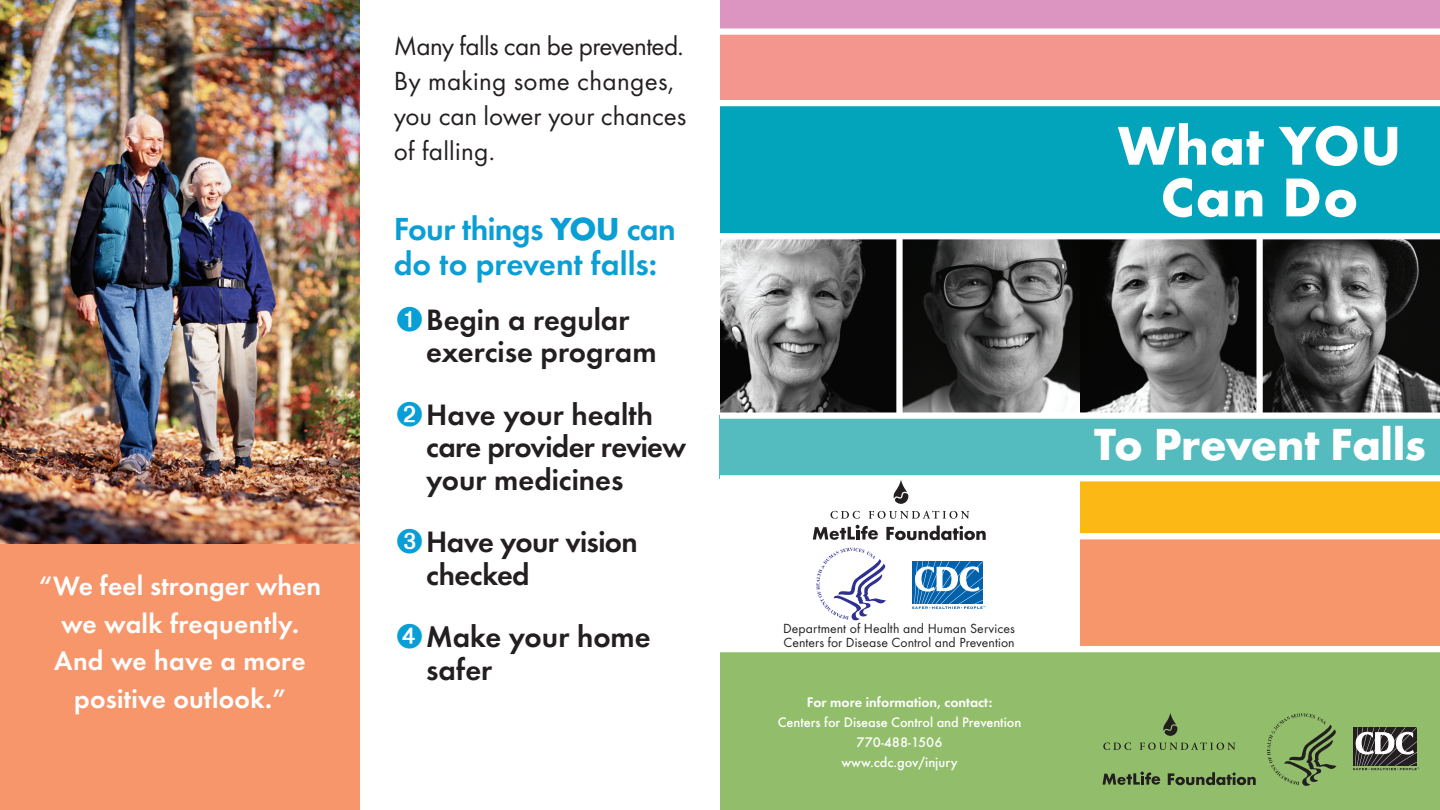
<style>
.page{position:relative;width:1440px;height:810px;background:#fff}
.page>*{position:absolute;margin:0;border:0;box-sizing:border-box;transform-origin:0 0}
.t1{font:700 56.62px/51.6px "Futura T";letter-spacing:.01em;color:#fff;text-align:center}
.t2{font:700 46.62px "Futura T";letter-spacing:-.01em;color:#fff}
.t3{font:600 33.12px/35px "Futura T";letter-spacing:-.015em;color:#089fd6}
.t4{font:600 30.62px/32.5px "Futura T";color:#231f20}
.t5{font:600 30.62px/32.5px "Futura T";letter-spacing:-.02em;color:#231f20}
.t6{font:600 27.5px/37.5px "Futura T";letter-spacing:.01em;color:#fff;text-align:center}
.t7{font:27.25px/35px "Futura T";letter-spacing:-.005em;color:#231f20}
.t8{font:500 14.38px/20px "Futura T";letter-spacing:-.005em;color:#fff;text-align:center}
.t9{font:600 14.38px "Futura T";color:#fff}
.t10{font:13.75px/13.8px "Futura T";letter-spacing:.005em;color:#231f20}
.s1{font-weight:700}
.s2{color:#089fd6}
</style>
<div class="page">
<div style="left:720px;top:648px;width:720px;height:162px;background:#92be6c"></div>
<img style="left:720px;top:239px;width:720px;height:173px">
<div style="left:1080px;top:478px;width:360px;height:57px;background:#fcb814"></div>
<div style="left:720px;top:415px;width:720px;height:64px;background:#54bcbe"></div>
<div style="left:720px;top:0;width:720px;height:31px;background:#dc94c0"></div>
<div style="left:1080px;top:535px;width:360px;height:115px;background:#f7966b"></div>
<div style="left:720px;top:102px;width:720px;height:135px;background:#02a4bc"></div>
<div style="left:1080px;top:533px;width:360px;height:6px;background:#fff"></div>
<div style="left:720px;top:646px;width:720px;height:6px;background:#fff"></div>
<div style="left:0;top:480px;width:360px;height:330px;background:#f7966b"></div>
<img style="left:0;top:0;width:360px;height:544px">
<div style="left:720px;top:412px;width:720px;height:7px;background:#fff"></div>
<div style="left:720px;top:233px;width:720px;height:6px;background:#fff"></div>
<div style="left:1257px;top:236px;width:6px;height:181px;background:#fff"></div>
<div style="left:720px;top:31px;width:720px;height:71px;background:#f5968e"></div>
<div style="left:720px;top:28px;width:720px;height:7px;background:#fff"></div>
<div style="left:720px;top:100px;width:720px;height:6px;background:#fff"></div>
<div style="left:896px;top:235px;width:7px;height:181px;background:#fff"></div>
<div style="left:720px;top:475px;width:720px;height:6px;background:#fff"></div>
<svg style="left:813px;top:525px;width:65px;height:15px"></svg>
<svg style="left:886px;top:526px;width:100px;height:14px"></svg>
<svg style="left:816px;top:548px;width:70px;height:72px"></svg>
<svg style="left:912px;top:561px;width:73px;height:48px"></svg>
<svg style="left:1353px;top:727px;width:66px;height:43px;background:#676962"></svg>
<svg style="left:1267px;top:713px;width:70px;height:73px"></svg>
<svg style="left:1103px;top:772px;width:57px;height:13px"></svg>
<svg style="left:1168px;top:772px;width:88px;height:13px"></svg>
<svg style="left:831px;top:511px;width:29px;height:8px"></svg>
<svg style="left:869px;top:511px;width:100px;height:8px"></svg>
<svg style="left:894px;top:480px;width:14px;height:24px"></svg>
<svg style="left:1103px;top:743px;width:28px;height:7px"></svg>
<svg style="left:1140px;top:742px;width:95px;height:8px"></svg>
<svg style="left:1163px;top:713px;width:14px;height:23px"></svg>
<p class="t6" style="left:39px;top:567px;width:284px">“We feel stronger when we walk frequently.<br>And we have a more positive outlook.”</p>
<p class="t7" style="left:394px;top:28px;width:294px">Many falls can be prevented.<br>By making some changes, you can lower your chances of falling.</p>
<p class="t3" style="left:394px;top:211px;width:283px">Four things <span class="s1">YOU</span> can do to prevent falls:</p>
<p class="t4" style="left:426px;top:303px;width:232px;text-indent:-30px"><span class="s2">➊</span>Begin a regular exercise program</p>
<p class="t4" style="left:426px;top:398px;width:262px;text-indent:-30px"><span class="s2">➋</span>Have your health care provider review your medicines</p>
<p class="t5" style="left:426px;top:525px;width:213px;text-indent:-30px"><span class="s2">➌</span>Have your vision checked</p>
<p class="t4" style="left:426px;top:620px;width:226px;text-indent:-30px"><span class="s2">➍</span>Make your home safer</p>
<h1 class="t1" style="left:1118px;top:120px;width:285px">What YOU<br>Can Do</h1>
<p class="t10" style="left:783px;top:622px;width:233px">Department of Health and Human Services<br>Centers for Disease Control and Prevention</p>
<p class="t9" style="left:807px;top:694px;width:187px">For more information, contact:</p>
<p class="t8" style="left:778px;top:712px;width:245px">Centers for Disease Control and Prevention<br>770-488-1506<br>www.cdc.gov/injury</p>
<h2 class="t2" style="left:1094px;top:416px;width:333px">To Prevent Falls</h2>
</div>
